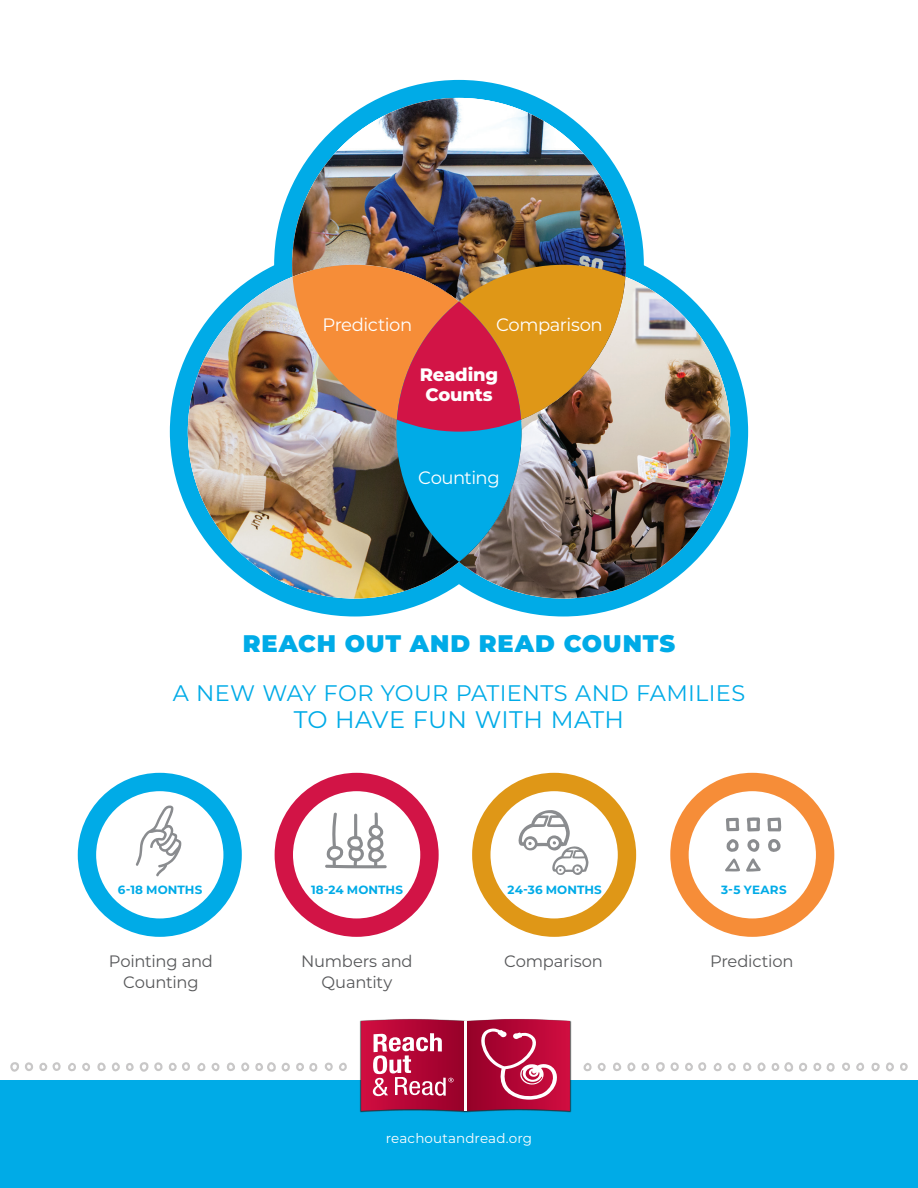
<style>
.page{position:relative;width:918px;height:1188px;background:#fff}
.page>*{position:absolute;margin:0;border:0;box-sizing:border-box;transform-origin:0 0}
.t1{font:900 24px "Montserrat";letter-spacing:.04em;color:#00abe7}
.t2{font:24px "Montserrat";letter-spacing:.015em;color:#00abe7}
.t3{font:22.5px "Montserrat";letter-spacing:.01em;color:#00abe7}
.t4{font:18px "Montserrat";letter-spacing:-.025em;color:#fff}
.t5{font:800 18px/20.2px "Montserrat";letter-spacing:-.01em;color:#fff;text-align:center}
.t6{font:16.5px/21px "Montserrat";letter-spacing:-.015em;color:#57585a;text-align:center}
.t7{font:13.5px "Montserrat";letter-spacing:.01em;color:#fff}
.t8{font:700 12px "Montserrat";letter-spacing:.01em;color:#00abe7}
</style>
<div class="page">
<svg style="left:10px;top:1062px;width:23px;height:10px"></svg>
<svg style="left:39px;top:1062px;width:22px;height:9px"></svg>
<svg style="left:68px;top:1063px;width:8px;height:8px"></svg>
<svg style="left:82px;top:1062px;width:8px;height:9px"></svg>
<svg style="left:97px;top:1062px;width:9px;height:9px"></svg>
<svg style="left:112px;top:1062px;width:8px;height:10px"></svg>
<svg style="left:583px;top:1063px;width:9px;height:8px"></svg>
<svg style="left:598px;top:1062px;width:8px;height:9px"></svg>
<svg style="left:126px;top:1062px;width:37px;height:10px"></svg>
<svg style="left:169px;top:1062px;width:21px;height:9px"></svg>
<svg style="left:197px;top:1063px;width:8px;height:8px"></svg>
<svg style="left:211px;top:1062px;width:9px;height:9px"></svg>
<svg style="left:227px;top:1062px;width:8px;height:9px"></svg>
<svg style="left:613px;top:1062px;width:66px;height:10px"></svg>
<svg style="left:685px;top:1062px;width:21px;height:9px"></svg>
<svg style="left:714px;top:1063px;width:8px;height:8px"></svg>
<svg style="left:728px;top:1062px;width:8px;height:9px"></svg>
<svg style="left:743px;top:1062px;width:9px;height:9px"></svg>
<svg style="left:241px;top:1062px;width:49px;height:10px"></svg>
<svg style="left:296px;top:1063px;width:21px;height:9px"></svg>
<svg style="left:325px;top:1062px;width:8px;height:9px"></svg>
<svg style="left:339px;top:1062px;width:8px;height:9px"></svg>
<svg style="left:758px;top:1062px;width:49px;height:10px"></svg>
<svg style="left:813px;top:1062px;width:22px;height:10px"></svg>
<svg style="left:842px;top:1062px;width:8px;height:9px"></svg>
<svg style="left:856px;top:1062px;width:8px;height:9px"></svg>
<svg style="left:871px;top:1062px;width:9px;height:10px"></svg>
<svg style="left:886px;top:1062px;width:8px;height:10px"></svg>
<svg style="left:900px;top:1063px;width:8px;height:8px"></svg>
<div style="left:274px;top:80px;width:370px;height:370px;border:18px solid #00abe7;border-radius:50%"></div>
<div style="left:378px;top:247px;width:370px;height:369px;border:18px solid #00abe7;border-radius:50%"></div>
<svg style="left:179px;top:256px;width:352px;height:351px;background:#0bace4"></svg>
<div style="left:170px;top:247px;width:370px;height:369px;border:18px solid #00abe7;border-radius:50%"></div>
<div style="left:0;top:1080px;width:918px;height:108px;background:#00abe7"></div>
<img style="left:458px;top:274px;width:272px;height:324px">
<img style="left:292px;top:98px;width:334px;height:324px">
<img style="left:188px;top:265px;width:334px;height:333px;border-radius:167px">
<div style="left:396px;top:301px;width:126px;height:261px;background:#00abe7;border-radius:50%"></div>
<img style="left:293px;top:265px;width:332px;height:167px">
<img style="left:360px;top:1111px;width:211px;height:2px">
<svg style="left:359px;top:1019px;width:213px;height:92px;background:#bb3056"></svg>
<svg style="left:87px;top:782px;width:146px;height:146px"></svg>
<svg style="left:135px;top:805px;width:46px;height:72px"></svg>
<div style="left:78px;top:773px;width:164px;height:164px;border:18px solid #00abe7;border-radius:50%"></div>
<svg style="left:284px;top:782px;width:145px;height:146px"></svg>
<svg style="left:325px;top:812px;width:62px;height:56px"></svg>
<div style="left:275px;top:773px;width:164px;height:164px;border:18px solid #d21446;border-radius:50%"></div>
<svg style="left:481px;top:782px;width:146px;height:146px"></svg>
<svg style="left:518px;top:810px;width:71px;height:65px"></svg>
<div style="left:472px;top:773px;width:164px;height:164px;border:18px solid #df9717;border-radius:50%"></div>
<svg style="left:679px;top:782px;width:146px;height:146px"></svg>
<svg style="left:726px;top:838px;width:13px;height:14px"></svg>
<svg style="left:747px;top:839px;width:13px;height:13px"></svg>
<svg style="left:767px;top:838px;width:14px;height:15px"></svg>
<svg style="left:725px;top:858px;width:15px;height:13px"></svg>
<svg style="left:746px;top:858px;width:15px;height:14px"></svg>
<svg style="left:726px;top:818px;width:13px;height:13px"></svg>
<svg style="left:747px;top:817px;width:13px;height:15px"></svg>
<svg style="left:767px;top:818px;width:14px;height:13px"></svg>
<div style="left:670px;top:773px;width:164px;height:164px;border:18px solid #f68d38;border-radius:50%"></div>
<p class="t4" style="left:322px;top:312px;width:91px">Prediction</p>
<p class="t4" style="left:496px;top:312px;width:108px">Comparison</p>
<p class="t5" style="left:420px;top:363px;width:80px">Reading<br>Counts</p>
<p class="t4" style="left:418px;top:465px;width:83px">Counting</p>
<h1 class="t1" style="left:243px;top:626px;width:434px">REACH OUT AND READ COUNTS</h1>
<h2 class="t3" style="left:173px;top:678px;width:574px">A NEW WAY FOR YOUR PATIENTS AND FAMILIES</h2>
<h1 class="t2" style="left:294px;top:703px;width:332px">TO HAVE FUN WITH MATH</h1>
<p class="t8" style="left:118px;top:881px;width:86px">6-18 MONTHS</p>
<p class="t8" style="left:311px;top:881px;width:93px">18-24 MONTHS</p>
<p class="t8" style="left:508px;top:881px;width:96px">24-36 MONTHS</p>
<p class="t8" style="left:721px;top:881px;width:67px">3-5 YEARS</p>
<p class="t6" style="left:109px;top:950px;width:106px">Pointing and</p>
<p class="t6" style="left:504px;top:950px;width:100px">Comparison</p>
<p class="t6" style="left:710px;top:950px;width:85px">Prediction</p>
<p class="t6" style="left:123px;top:971px;width:77px">Counting</p>
<p class="t6" style="left:301px;top:950px;width:113px">Numbers and<br>Quantity</p>
<p class="t7" style="left:386px;top:1129px;width:148px">reachoutandread.org</p>
</div>
